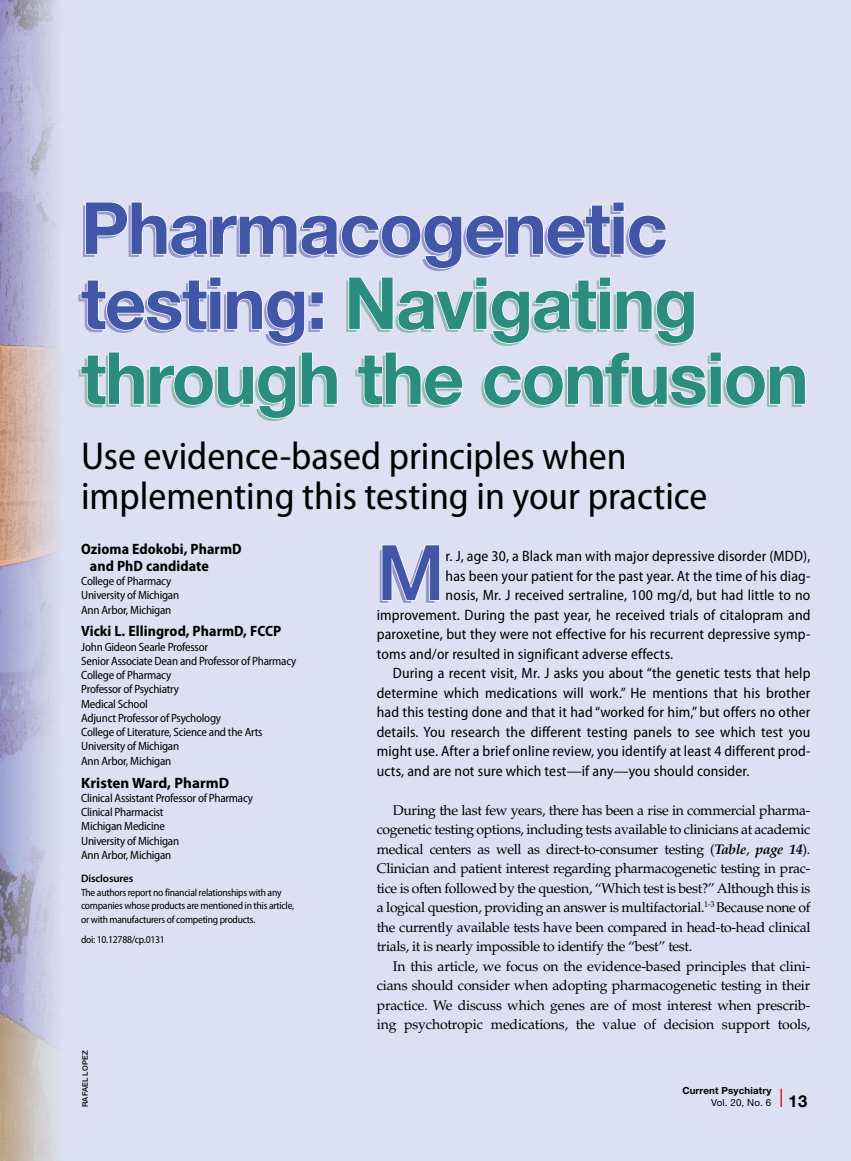
<style>
.page{position:relative;width:851px;height:1161px;background:#fff}
.page>*{position:absolute;margin:0;border:0;box-sizing:border-box;transform-origin:0 0}
.body_case_dropcap{font:500 76.65px "Helvetica Neue LT Std";color:#4156a6}
.t1{font:700 72px/75px "Helvetica Neue LT Std";letter-spacing:-.02em;color:#2b8d80}
.abstract{font:semi-condensed 39px/40.5px "Myriad Pro";color:#000}
.t2{font:700 16.5px "Helvetica Neue LT Std";color:#000}
.body_case_indent{font:semi-condensed 15px/19.5px "Myriad Pro";letter-spacing:.01em;color:#000;text-align:justify}
.body_case_dropcap-2{font:semi-condensed 15px "Myriad Pro";letter-spacing:.01em;color:#000}
.bbody_byline{font:700 semi-condensed 15px/16.5px "Myriad Pro";letter-spacing:.005em;color:#000}
.bbody_byline-2{font:700 15px "Myriad Pro";letter-spacing:.005em;color:#000}
.body_indent{font:14.1px/19.5px "Palatino LT Std";letter-spacing:-.025em;color:#000;text-align:justify}
.body_af{font:semi-condensed 12px "Myriad Pro";letter-spacing:-.02em;color:#000}
.bbody_disclosure{font:600 10.8px "Myriad Pro";letter-spacing:-.01em;color:#000}
.disclosure{font:semi-condensed 10.5px/13.5px "Myriad Pro";letter-spacing:-.025em;color:#000}
.t3{font:700 9.75px "Helvetica Neue LT Std";letter-spacing:.015em;color:#000}
.t4{font:9.75px "Helvetica Neue LT Std";letter-spacing:.015em;color:#000}
.t5{font:500 7.5px "Helvetica Neue LT Std";letter-spacing:.02em;color:#000}
.s1{color:#4156a6}
.s2{font-weight:700;font-style:italic}
</style>
<div class="page">
<img style="left:0;top:0;width:850px;height:1161px">
<svg style="left:379px;top:544px;width:61px;height:60px"></svg>
<svg style="left:84px;top:201px;width:583px;height:69px;background:#e0e3f4"></svg>
<svg style="left:80px;top:276px;width:244px;height:69px;background:#e1e3f4"></svg>
<svg style="left:347px;top:276px;width:348px;height:69px;background:#e1e3f4"></svg>
<svg style="left:80px;top:351px;width:258px;height:69px;background:#e1e3f4"></svg>
<svg style="left:357px;top:351px;width:106px;height:55px;background:#e2e4f4"></svg>
<svg style="left:482px;top:351px;width:324px;height:55px;background:#e1e4f4"></svg>
<svg style="left:780px;top:1089px;width:1px;height:18px"></svg>
<p class="t1" style="left:81px;top:189px;width:729px"><span class="s1">Pharmacogenetic testing:</span> Navigating through the confusion</p>
<p class="abstract" style="left:81px;top:435px;width:628px">Use evidence-based principles when implementing this testing in your practice</p>
<p class="bbody_byline" style="left:90px;top:541px;width:153px;text-indent:-9px">Ozioma Edokobi, PharmD and PhD candidate</p>
<p class="body_af" style="left:81px;top:574px;width:92px">College of Pharmacy</p>
<p class="body_af" style="left:81px;top:588px;width:99px">University of Michigan</p>
<p class="body_af" style="left:81px;top:602px;width:92px">Ann Arbor, Michigan</p>
<p class="bbody_byline" style="left:81px;top:623px;width:202px">Vicki L. Ellingrod, PharmD, FCCP</p>
<p class="body_af" style="left:81px;top:639px;width:128px">John Gideon Searle Professor</p>
<p class="body_af" style="left:81px;top:654px;width:217px">Senior Associate Dean and Professor of Pharmacy</p>
<p class="body_af" style="left:81px;top:668px;width:92px">College of Pharmacy</p>
<p class="body_af" style="left:81px;top:682px;width:99px">Professor of Psychiatry</p>
<p class="body_af" style="left:81px;top:696px;width:68px">Medical School</p>
<p class="body_af" style="left:81px;top:711px;width:141px">Adjunct Professor of Psychology</p>
<p class="body_af" style="left:81px;top:725px;width:183px">College of Literature, Science and the Arts</p>
<p class="body_af" style="left:81px;top:739px;width:99px">University of Michigan</p>
<p class="body_af" style="left:81px;top:753px;width:92px">Ann Arbor, Michigan</p>
<p class="bbody_byline-2" style="left:81px;top:773px;width:149px">Kristen Ward, PharmD</p>
<p class="body_af" style="left:81px;top:790px;width:173px">Clinical Assistant Professor of Pharmacy</p>
<p class="body_af" style="left:81px;top:805px;width:84px">Clinical Pharmacist</p>
<p class="body_af" style="left:81px;top:819px;width:85px">Michigan Medicine</p>
<p class="body_af" style="left:81px;top:833px;width:99px">University of Michigan</p>
<p class="body_af" style="left:81px;top:847px;width:92px">Ann Arbor, Michigan</p>
<p class="bbody_disclosure" style="left:81px;top:872px;width:54px">Disclosures</p>
<p class="disclosure" style="left:81px;top:886px;width:215px">The authors report no financial relationships with any companies whose products are mentioned in this article, or with manufacturers of competing products.</p>
<p class="disclosure" style="left:81px;top:932px;width:85px">doi: 10.12788/cp.0131</p>
<p class="body_case_dropcap" style="left:377px;top:527px;width:70px">M</p>
<p class="body_case_dropcap-2" style="left:445px;top:547px;width:366px">r. J, age 30, a Black man with major depressive disorder (MDD),</p>
<p class="body_case_dropcap-2" style="left:445px;top:566px;width:366px">has been your patient for the past year. At the time of his diag-</p>
<p class="body_case_dropcap-2" style="left:445px;top:586px;width:366px">nosis, Mr. J received sertraline, 100 mg/d, but had little to no</p>
<p class="body_case_dropcap-2" style="left:377px;top:605px;width:435px">improvement. During the past year, he received trials of citalopram and</p>
<p class="body_case_dropcap-2" style="left:377px;top:625px;width:435px">paroxetine, but they were not effective for his recurrent depressive symp-</p>
<p class="body_case_dropcap-2" style="left:377px;top:644px;width:298px">toms and/or resulted in significant adverse effects.</p>
<p class="body_case_indent" style="left:377px;top:663px;width:435px;text-indent:16px">During a recent visit, Mr. J asks you about “the genetic tests that help determine which medications will work.” He mentions that his brother had this testing done and that it had “worked for him,” but offers no other details. You research the different testing panels to see which test you might use. After a brief online review, you identify at least 4 different prod&shy;ucts, and are not sure which test—if any—you should consider.</p>
<p class="body_indent" style="left:377px;top:800px;width:435px;text-indent:16px">During the last few years, there has been a rise in commercial pharma&shy;cogenetic testing options, including tests available to clinicians at academic medical centers as well as direct-to-consumer testing (<span class="s2">Table</span>, <span class="s2">page 14</span>).<br>Clinician and patient interest regarding pharmacogenetic testing in prac&shy;tice is often followed by the question, “Which test is best?” Although this is a logical question, providing an answer is multifactorial.<sup>1-3</sup> Because none of the currently available tests have been compared in head-to-head clinical trials, it is nearly impossible to identify the “best” test.</p>
<p class="body_indent" style="left:377px;top:956px;width:435px;text-indent:16px">In this article, we focus on the evidence-based principles that clini&shy;cians should consider when adopting pharmacogenetic testing in their practice. We discuss which genes are of most interest when prescrib&shy;ing psychotropic medications, the value of decision support tools,</p>
<p class="t5" style="left:81px;top:1107px;width:58px;rotate:-90deg">RAFAEL LOPEZ</p>
<p class="t3" style="left:682px;top:1085px;width:90px">Current Psychiatry</p>
<p class="t4" style="left:711px;top:1097px;width:62px">Vol. 20, No. 6</p>
<p class="t2" style="left:788px;top:1091px;width:20px">13</p>
</div>
